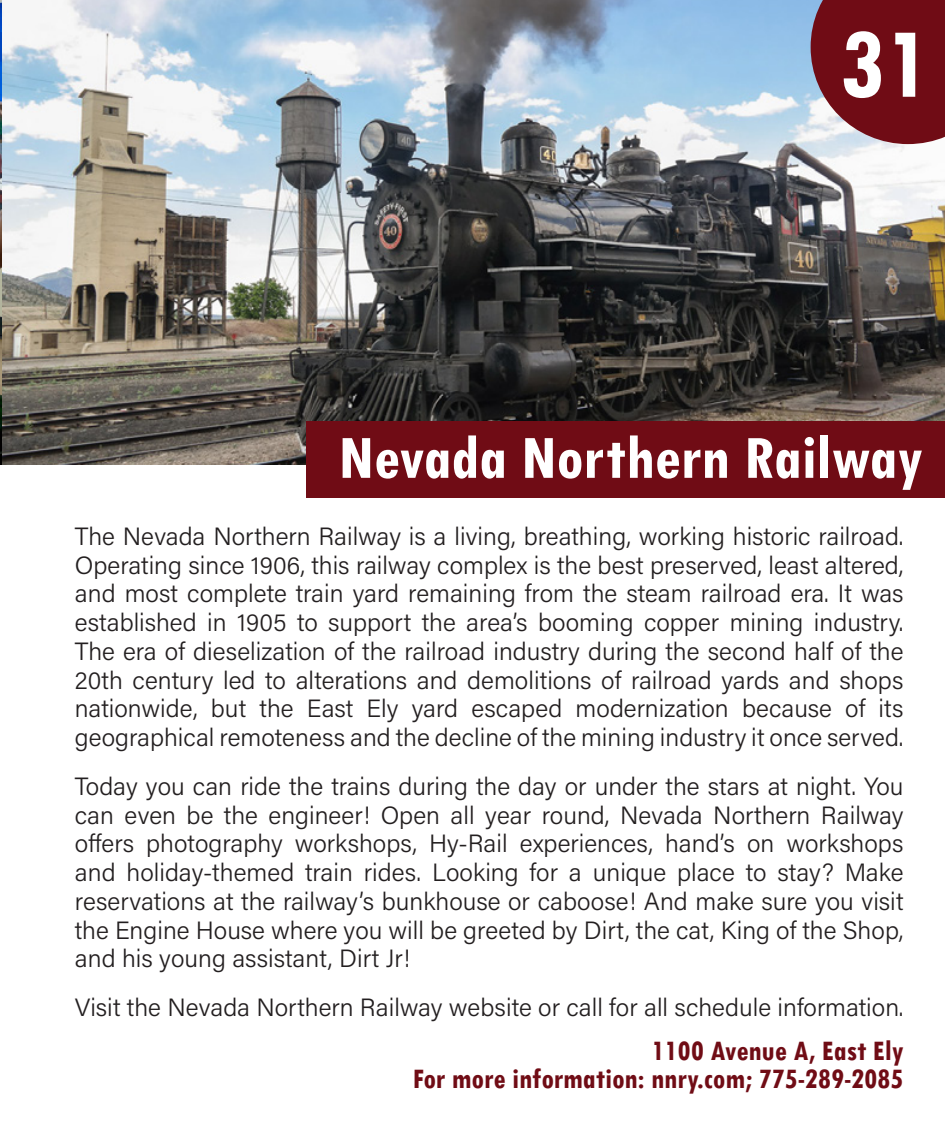
<style>
.page{position:relative;width:945px;height:1125px;background:#fff}
.page>*{position:absolute;margin:0;border:0;box-sizing:border-box;transform-origin:0 0}
.t1{font:700 condensed 105px "Tw Cen";color:#fff}
.titles_left{font:700 condensed 65px "Tw Cen";color:#fff}
.MORE_INFO{font:700 condensed 30px "Tw Cen";color:#700c15}
.body_text{font:25px/28.8px "Acumin Variable Concept";color:#231f20;text-align:justify}
</style>
<div class="page">
<img style="left:1px;top:0;width:944px;height:464px">
<hr style="left:0;top:0;width:1px;height:464px;background:#fff101">
<div style="left:306px;top:421px;width:639px;height:77px;background:#700c15"></div>
<svg style="left:811px;top:0;width:134px;height:144px;background:#7c252f"></svg>
<p class="t1" style="left:839px;top:0;width:93px">31</p>
<p class="titles_left" style="left:338px;top:418px;width:586px">Nevada Northern Railway</p>
<p class="body_text" style="left:75px;top:521px;width:830px">The Nevada Northern Railway is a living, breathing, working historic railroad.<br>Operating since 1906, this railway complex is the best preserved, least altered, and most complete train yard remaining from the steam railroad era. It was established in 1905 to support the area’s booming copper mining industry.<br>The era of dieselization of the railroad industry during the second half of the 20th century led to alterations and demolitions of railroad yards and shops nationwide, but the East Ely yard escaped modernization because of its geographical remoteness and the decline of the mining industry it once served.</p>
<p class="body_text" style="left:75px;top:771px;width:830px">Today you can ride the trains during the day or under the stars at night. You can even be the engineer! Open all year round, Nevada Northern Railway offers photography workshops, Hy-Rail experiences, hand’s on workshops and holiday-themed train rides. Looking for a unique place to stay? Make reservations at the railway’s bunkhouse or caboose! And make sure you visit the Engine House where you will be greeted by Dirt, the cat, King of the Shop, and his young assistant, Dirt Jr!</p>
<p class="body_text" style="left:75px;top:992px;width:830px">Visit the Nevada Northern Railway website or call for all schedule information.</p>
<p class="MORE_INFO" style="left:651px;top:1032px;width:254px">1100 Avenue A, East Ely</p>
<p class="MORE_INFO" style="left:413px;top:1061px;width:492px">For more information: nnry.com; 775-289-2085</p>
</div>
